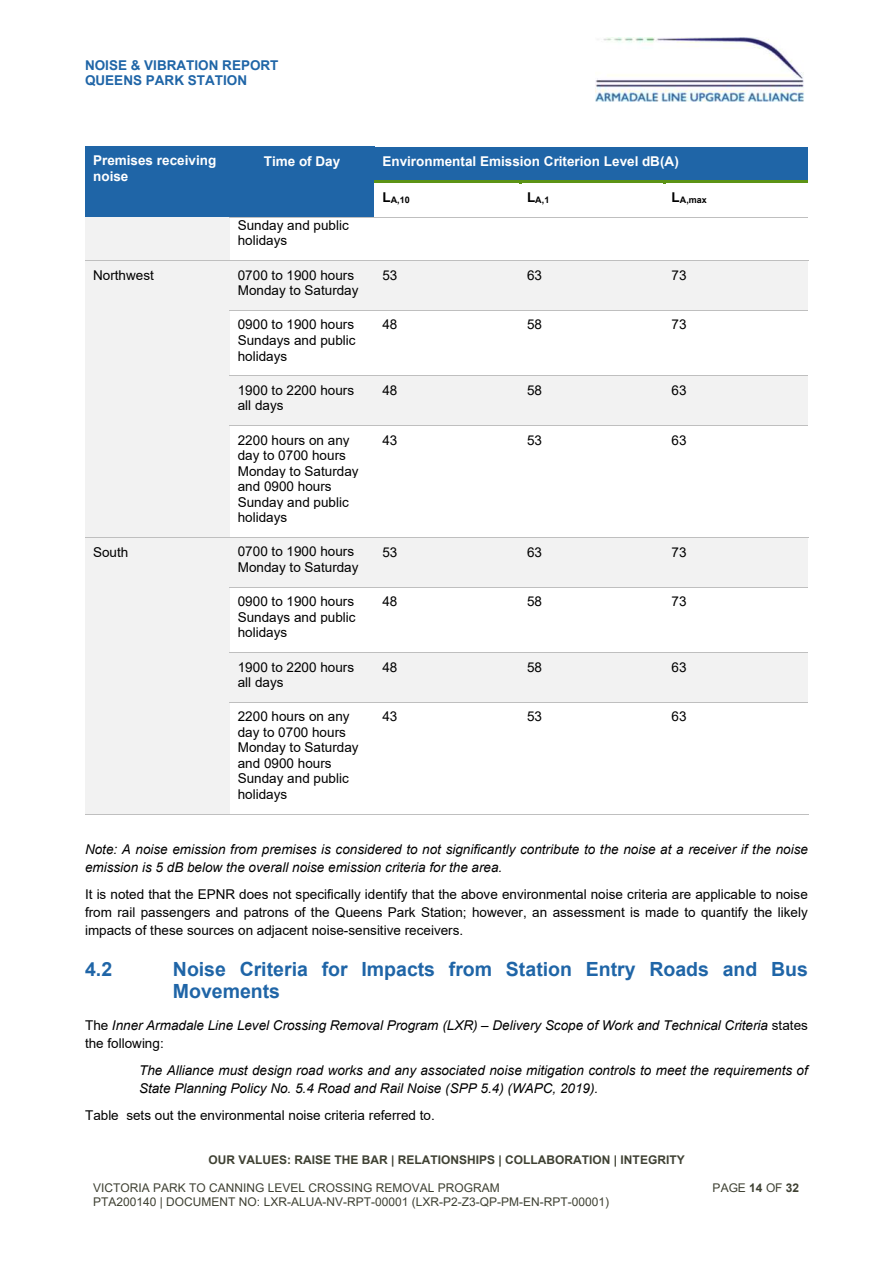
<style>
.page{position:relative;width:893px;height:1263px;background:#fff}
.page>*{position:absolute;margin:0;border:0;box-sizing:border-box;transform-origin:0 0}
.t1{font:700 19.5px/22.5px "Arial";color:#1f65a7}
.t2{font:13.5px/15.6px "Arial";color:#000}
.t3{font:italic 13.5px/17.9px "Arial";color:#000}
.t4{font:700 13.5px/15.6px "Arial";color:#fff}
.t5{font:700 13.5px/15.5px "Arial";color:#1f65a7}
.t6{font:12px/13.8px "Arial";color:#3f4133}
.t7{font:700 12px "Arial";color:#3f4133}
.t8{font:700 9px "Arial";color:#000}
.s1{font-size:13.5px}
.s2{font-style:normal}
.s3{font-weight:700}
</style>
<div class="page">
<img style="left:596px;top:37px;width:208px;height:65px">
<div style="left:85px;top:147px;width:145px;height:70px;background:#1f65a7"></div>
<div style="left:230px;top:147px;width:144px;height:70px;background:#1f65a7"></div>
<div style="left:374px;top:147px;width:434px;height:33px;background:#1f65a7"></div>
<svg style="left:374px;top:180px;width:145px;height:3px"></svg>
<svg style="left:519px;top:180px;width:144px;height:4px"></svg>
<svg style="left:663px;top:180px;width:145px;height:4px"></svg>
<div style="left:85px;top:217px;width:145px;height:43px;background:#f2f2f2"></div>
<hr style="left:230px;top:217px;width:578px;height:1px;background:#bfbfbf">
<div style="left:85px;top:261px;width:145px;height:276px;background:#f2f2f2"></div>
<div style="left:230px;top:261px;width:144px;height:49px;background:#f2f2f2"></div>
<div style="left:374px;top:261px;width:145px;height:49px;background:#f2f2f2"></div>
<div style="left:519px;top:261px;width:144px;height:49px;background:#f2f2f2"></div>
<div style="left:663px;top:261px;width:145px;height:49px;background:#f2f2f2"></div>
<hr style="left:85px;top:260px;width:723px;height:1px;background:#bfbfbf">
<hr style="left:230px;top:310px;width:578px;height:1px;background:#bfbfbf">
<div style="left:230px;top:376px;width:144px;height:49px;background:#f2f2f2"></div>
<div style="left:374px;top:376px;width:145px;height:49px;background:#f2f2f2"></div>
<div style="left:519px;top:376px;width:144px;height:49px;background:#f2f2f2"></div>
<div style="left:663px;top:376px;width:145px;height:49px;background:#f2f2f2"></div>
<hr style="left:230px;top:375px;width:578px;height:1px;background:#bfbfbf">
<hr style="left:230px;top:425px;width:578px;height:1px;background:#bfbfbf">
<div style="left:85px;top:538px;width:145px;height:276px;background:#f2f2f2"></div>
<div style="left:230px;top:538px;width:144px;height:49px;background:#f2f2f2"></div>
<div style="left:374px;top:538px;width:145px;height:49px;background:#f2f2f2"></div>
<div style="left:519px;top:538px;width:144px;height:49px;background:#f2f2f2"></div>
<div style="left:663px;top:538px;width:145px;height:49px;background:#f2f2f2"></div>
<hr style="left:85px;top:537px;width:723px;height:1px;background:#bfbfbf">
<hr style="left:230px;top:587px;width:578px;height:1px;background:#bfbfbf">
<div style="left:230px;top:653px;width:144px;height:49px;background:#f2f2f2"></div>
<div style="left:374px;top:653px;width:145px;height:49px;background:#f2f2f2"></div>
<div style="left:519px;top:653px;width:144px;height:49px;background:#f2f2f2"></div>
<div style="left:663px;top:653px;width:145px;height:49px;background:#f2f2f2"></div>
<hr style="left:230px;top:652px;width:578px;height:1px;background:#bfbfbf">
<hr style="left:230px;top:702px;width:578px;height:1px;background:#bfbfbf">
<hr style="left:85px;top:814px;width:723px;height:1px;background:#bfbfbf">
<p class="t5" style="left:85px;top:57px;width:195px">NOISE &amp; VIBRATION REPORT<br>QUEENS PARK STATION</p>
<p class="t4" style="left:93px;top:153px;width:125px">Premises receiving noise</p>
<p class="t4" style="left:264px;top:153px;width:78px">Time of Day</p>
<p class="t4" style="left:382px;top:153px;width:298px">Environmental Emission Criterion Level dB(A)</p>
<p class="t8" style="left:382px;top:194px;width:29px"><span class="s1">L</span>A,10</p>
<p class="t8" style="left:527px;top:194px;width:24px"><span class="s1">L</span>A,1</p>
<p class="t8" style="left:671px;top:194px;width:37px"><span class="s1">L</span>A,max</p>
<p class="t2" style="left:238px;top:217px;width:112px">Sunday and public holidays</p>
<p class="t2" style="left:93px;top:267px;width:62px">Northwest</p>
<p class="t2" style="left:238px;top:267px;width:122px">0700 to 1900 hours<br>Monday to Saturday</p>
<p class="t2" style="left:382px;top:267px;width:16px">53</p>
<p class="t2" style="left:527px;top:267px;width:16px">63</p>
<p class="t2" style="left:671px;top:267px;width:16px">73</p>
<p class="t2" style="left:238px;top:317px;width:119px;text-align:justify">0900 to 1900 hours Sundays and public holidays</p>
<p class="t2" style="left:382px;top:317px;width:16px">48</p>
<p class="t2" style="left:527px;top:317px;width:16px">58</p>
<p class="t2" style="left:671px;top:317px;width:16px">73</p>
<p class="t2" style="left:238px;top:382px;width:118px">1900 to 2200 hours all days</p>
<p class="t2" style="left:382px;top:382px;width:16px">48</p>
<p class="t2" style="left:527px;top:382px;width:16px">58</p>
<p class="t2" style="left:671px;top:382px;width:16px">63</p>
<p class="t2" style="left:238px;top:432px;width:122px">2200 hours on any day to 0700 hours<br>Monday to Saturday and 0900 hours<br>Sunday and public holidays</p>
<p class="t2" style="left:382px;top:432px;width:16px">43</p>
<p class="t2" style="left:527px;top:432px;width:16px">53</p>
<p class="t2" style="left:671px;top:432px;width:16px">63</p>
<p class="t2" style="left:93px;top:544px;width:37px">South</p>
<p class="t2" style="left:238px;top:544px;width:122px">0700 to 1900 hours<br>Monday to Saturday</p>
<p class="t2" style="left:382px;top:544px;width:16px">53</p>
<p class="t2" style="left:527px;top:544px;width:16px">63</p>
<p class="t2" style="left:671px;top:544px;width:16px">73</p>
<p class="t2" style="left:238px;top:594px;width:119px;text-align:justify">0900 to 1900 hours Sundays and public holidays</p>
<p class="t2" style="left:382px;top:594px;width:16px">48</p>
<p class="t2" style="left:527px;top:594px;width:16px">58</p>
<p class="t2" style="left:671px;top:594px;width:16px">73</p>
<p class="t2" style="left:238px;top:659px;width:118px">1900 to 2200 hours all days</p>
<p class="t2" style="left:382px;top:659px;width:16px">48</p>
<p class="t2" style="left:527px;top:659px;width:16px">58</p>
<p class="t2" style="left:671px;top:659px;width:16px">63</p>
<p class="t2" style="left:238px;top:709px;width:122px">2200 hours on any day to 0700 hours<br>Monday to Saturday and 0900 hours<br>Sunday and public holidays</p>
<p class="t2" style="left:382px;top:709px;width:16px">43</p>
<p class="t2" style="left:527px;top:709px;width:16px">53</p>
<p class="t2" style="left:671px;top:709px;width:16px">63</p>
<p class="t3" style="left:85px;top:841px;width:724px">Note: A noise emission from premises is considered to not significantly contribute to the noise at a receiver if the noise emission is 5 dB below the overall noise emission criteria for the area.</p>
<p class="t2" style="left:85px;top:885px;width:724px;line-height:17.9px;text-align:justify">It is noted that the EPNR does not specifically identify that the above environmental noise criteria are applicable to noise from rail passengers and patrons of the Queens Park Station; however, an assessment is made to quantify the likely impacts of these sources on adjacent noise-sensitive receivers.</p>
<h1 class="t1" style="left:85px;top:958px;width:29px">4.2</h1>
<h1 class="t1" style="left:173px;top:958px;width:637px">Noise Criteria for Impacts from Station Entry Roads and Bus<br>Movements</h1>
<p class="t3" style="left:85px;top:1017px;width:724px"><span class="s2">The</span> Inner Armadale Line Level Crossing Removal Program (LXR) – Delivery Scope of Work and Technical Criteria <span class="s2">states the following:</span></p>
<p class="t3" style="left:139px;top:1061px;width:670px">The Alliance must design road works and any associated noise mitigation controls to meet the requirements of<br>State Planning Policy No. 5.4 Road and Rail Noise (SPP 5.4) (WAPC, 2019).</p>
<p class="t2" style="left:85px;top:1107px;width:351px">Table sets out the environmental noise criteria referred to.</p>
<p class="t7" style="left:208px;top:1152px;width:478px">OUR VALUES: RAISE THE BAR | RELATIONSHIPS | COLLABORATION | INTEGRITY</p>
<p class="t6" style="left:93px;top:1181px;width:517px">VICTORIA PARK TO CANNING LEVEL CROSSING REMOVAL PROGRAM<br>PTA200140 | DOCUMENT NO: LXR-ALUA-NV-RPT-00001 (LXR-P2-Z3-QP-PM-EN-RPT-00001)</p>
<p class="t6" style="left:713px;top:1181px;width:88px">PAGE <span class="s3">14</span> OF <span class="s3">32</span></p>
</div>
